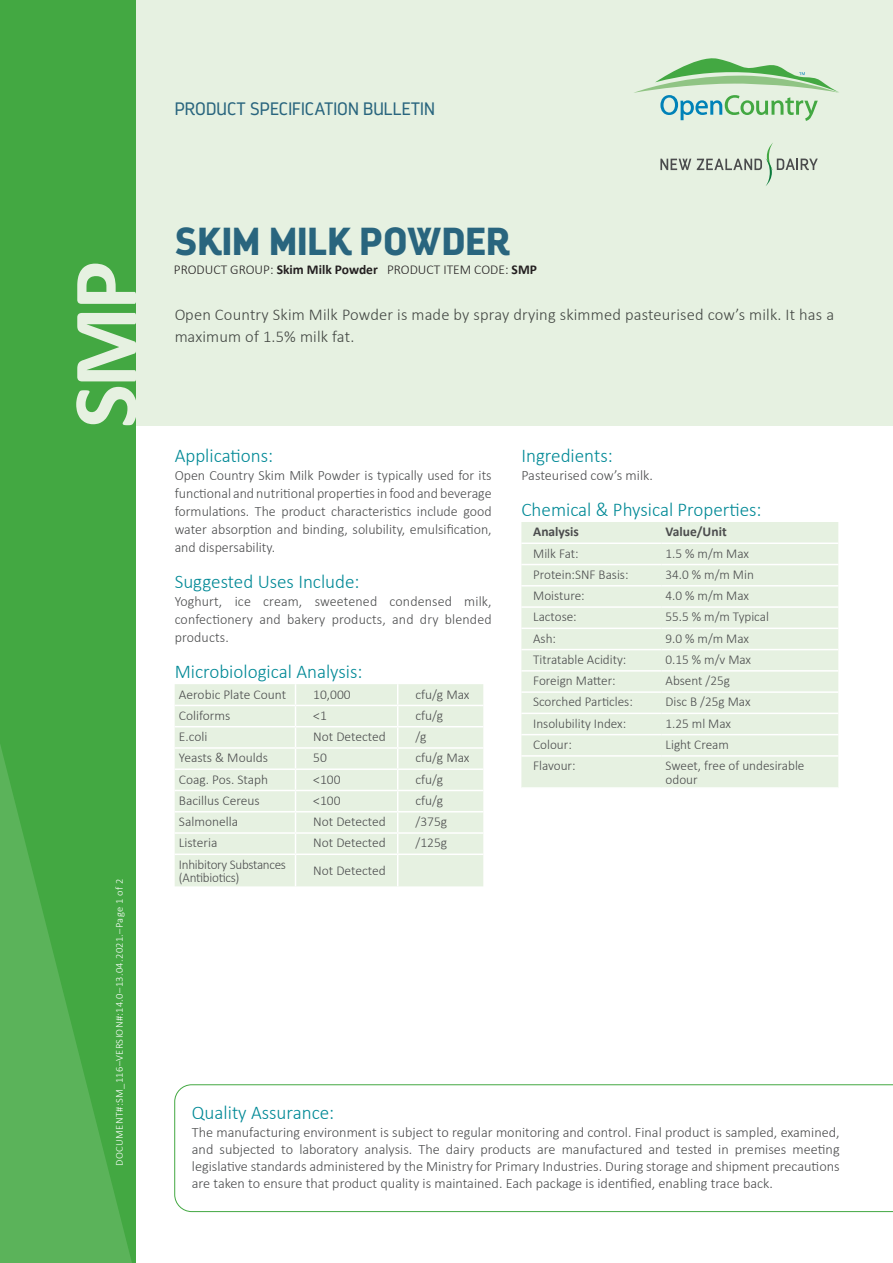
<style>
.page{position:relative;width:893px;height:1263px;background:#fff}
.page>*{position:absolute;margin:0;border:0;box-sizing:border-box;transform-origin:0 0}
.t1{font:700 93px "Calibri";color:#e6f1e1}
.t2{font:900 39px "Darwin";color:#29657e}
.t3{font:300 19.5px "Calibri";color:#008996}
.t4{font:300 18px "Darwin";letter-spacing:.005em;color:#29657e}
.t5{font:300 16.5px/22.5px "Calibri";letter-spacing:.01em;color:#4b4c4d}
.t6{font:300 14.25px/18px "Calibri";color:#4b4c4d;text-align:justify}
.t7{font:300 13.5px/13.5px "Calibri";color:#4b4c4d}
.t8{font:300 13.5px "Calibri";color:#231f20}
.t9{font:300 13.5px/13.5px "Calibri";letter-spacing:-.02em;color:#4b4c4d}
.t10{font:700 13.5px "Calibri";color:#4b4c4d}
.t11{font:300 10.5px "Calibri";letter-spacing:.03em;color:#fff}
.s1{font-weight:700}
</style>
<div class="page">
<svg style="left:174px;top:1084px;width:719px;height:128px"></svg>
<div style="left:0;top:0;width:893px;height:426px;background:#e6f1e1"></div>
<div style="left:0;top:0;width:135px;height:1263px;background:#43a842"></div>
<svg style="left:0;top:745px;width:132px;height:518px;fill:#54b053"></svg>
<svg style="left:660px;top:159px;width:31px;height:11px"></svg>
<svg style="left:697px;top:143px;width:121px;height:43px"></svg>
<svg style="left:634px;top:58px;width:205px;height:63px"></svg>
<div style="left:175px;top:684px;width:308px;height:202px;background:#e6f1e1"></div>
<hr style="left:175px;top:705px;width:121px;height:1px;background:#fff">
<hr style="left:296px;top:705px;width:102px;height:1px;background:#fff">
<hr style="left:398px;top:705px;width:85px;height:1px;background:#fff">
<hr style="left:175px;top:726px;width:121px;height:1px;background:#fff">
<hr style="left:296px;top:726px;width:102px;height:1px;background:#fff">
<hr style="left:398px;top:726px;width:85px;height:1px;background:#fff">
<hr style="left:175px;top:747px;width:121px;height:2px;background:#fff">
<hr style="left:296px;top:747px;width:102px;height:2px;background:#fff">
<hr style="left:398px;top:747px;width:85px;height:2px;background:#fff">
<hr style="left:175px;top:768px;width:121px;height:2px;background:#fff">
<hr style="left:296px;top:768px;width:102px;height:2px;background:#fff">
<hr style="left:398px;top:768px;width:85px;height:2px;background:#fff">
<hr style="left:175px;top:790px;width:121px;height:1px;background:#fff">
<hr style="left:296px;top:790px;width:102px;height:1px;background:#fff">
<hr style="left:398px;top:790px;width:85px;height:1px;background:#fff">
<hr style="left:175px;top:811px;width:121px;height:1px;background:#fff">
<hr style="left:296px;top:811px;width:102px;height:1px;background:#fff">
<hr style="left:398px;top:811px;width:85px;height:1px;background:#fff">
<hr style="left:175px;top:832px;width:121px;height:2px;background:#fff">
<hr style="left:296px;top:832px;width:102px;height:2px;background:#fff">
<svg style="left:295px;top:684px;width:1px;height:169px"></svg>
<hr style="left:398px;top:832px;width:85px;height:2px;background:#fff">
<svg style="left:397px;top:684px;width:1px;height:169px"></svg>
<hr style="left:175px;top:853px;width:121px;height:2px;background:#fff">
<hr style="left:296px;top:853px;width:102px;height:2px;background:#fff">
<hr style="left:295px;top:855px;width:1px;height:31px;background:#fff">
<hr style="left:398px;top:853px;width:85px;height:2px;background:#fff">
<hr style="left:397px;top:855px;width:1px;height:31px;background:#fff">
<div style="left:521px;top:522px;width:317px;height:265px;background:#e6f1e1"></div>
<hr style="left:521px;top:542px;width:140px;height:2px;background:#fff">
<hr style="left:661px;top:542px;width:177px;height:2px;background:#fff">
<hr style="left:521px;top:564px;width:140px;height:1px;background:#fff">
<hr style="left:661px;top:564px;width:177px;height:1px;background:#fff">
<hr style="left:521px;top:585px;width:140px;height:1px;background:#fff">
<hr style="left:661px;top:585px;width:177px;height:1px;background:#fff">
<hr style="left:521px;top:606px;width:140px;height:2px;background:#fff">
<hr style="left:661px;top:606px;width:177px;height:2px;background:#fff">
<hr style="left:521px;top:627px;width:140px;height:2px;background:#fff">
<hr style="left:661px;top:627px;width:177px;height:2px;background:#fff">
<hr style="left:521px;top:649px;width:140px;height:1px;background:#fff">
<hr style="left:661px;top:649px;width:177px;height:1px;background:#fff">
<hr style="left:521px;top:670px;width:140px;height:2px;background:#fff">
<hr style="left:661px;top:670px;width:177px;height:2px;background:#fff">
<hr style="left:521px;top:691px;width:140px;height:2px;background:#fff">
<hr style="left:661px;top:691px;width:177px;height:2px;background:#fff">
<hr style="left:521px;top:713px;width:140px;height:1px;background:#fff">
<hr style="left:661px;top:713px;width:177px;height:1px;background:#fff">
<hr style="left:521px;top:734px;width:140px;height:1px;background:#fff">
<hr style="left:661px;top:734px;width:177px;height:1px;background:#fff">
<hr style="left:521px;top:755px;width:140px;height:2px;background:#fff">
<hr style="left:661px;top:755px;width:177px;height:2px;background:#fff">
<p class="t4" style="left:175px;top:98px;width:262px">PRODUCT SPECIFICATION BULLETIN</p>
<p class="t1" style="left:46px;top:428px;width:169px;rotate:-90deg">SMP</p>
<p class="t11" style="left:113px;top:1165px;width:289px;rotate:-90deg">DOCUMENT#:SM_116–VERSION#:14.0–13.04.2021.–Page 1 of 2</p>
<p class="t2" style="left:174px;top:217px;width:337px">SKIM MILK POWDER</p>
<p class="t8" style="left:174px;top:261px;width:365px">PRODUCT GROUP: <span class="s1">Skim Milk Powder</span> PRODUCT ITEM CODE: <span class="s1">SMP</span></p>
<p class="t5" style="left:174px;top:302px;width:661px">Open Country Skim Milk Powder is made by spray drying skimmed pasteurised cow’s milk. It has a maximum of 1.5% milk fat.</p>
<p class="t3" style="left:175px;top:443px;width:100px">Applications:</p>
<p class="t6" style="left:175px;top:465px;width:318px">Open Country Skim Milk Powder is typically used for its functional and nutritional properties in food and beverage formulations. The product characteristics include good water absorption and binding, solubility, emulsification, and dispersability.</p>
<p class="t3" style="left:175px;top:569px;width:186px">Suggested Uses Include:</p>
<p class="t6" style="left:175px;top:592px;width:318px">Yoghurt, ice cream, sweetened condensed milk, confectionery and bakery products, and dry blended products.</p>
<p class="t3" style="left:175px;top:660px;width:189px">Microbiological Analysis:</p>
<p class="t7" style="left:179px;top:687px;width:109px">Aerobic Plate Count</p>
<p class="t7" style="left:313px;top:687px;width:39px">10,000</p>
<p class="t7" style="left:415px;top:687px;width:56px">cfu/g Max</p>
<p class="t7" style="left:179px;top:708px;width:53px">Coliforms</p>
<p class="t7" style="left:313px;top:708px;width:15px">&lt;1</p>
<p class="t7" style="left:415px;top:708px;width:29px">cfu/g</p>
<p class="t7" style="left:179px;top:729px;width:30px">E.coli</p>
<p class="t7" style="left:313px;top:729px;width:74px">Not Detected</p>
<p class="t7" style="left:415px;top:729px;width:13px">/g</p>
<p class="t7" style="left:179px;top:750px;width:91px">Yeasts &amp; Moulds</p>
<p class="t7" style="left:313px;top:750px;width:15px">50</p>
<p class="t7" style="left:415px;top:750px;width:56px">cfu/g Max</p>
<p class="t7" style="left:179px;top:772px;width:91px">Coag. Pos. Staph</p>
<p class="t7" style="left:313px;top:772px;width:29px">&lt;100</p>
<p class="t7" style="left:415px;top:772px;width:29px">cfu/g</p>
<p class="t7" style="left:179px;top:793px;width:82px">Bacillus Cereus</p>
<p class="t7" style="left:313px;top:793px;width:29px">&lt;100</p>
<p class="t7" style="left:415px;top:793px;width:29px">cfu/g</p>
<p class="t7" style="left:179px;top:814px;width:61px">Salmonella</p>
<p class="t7" style="left:313px;top:814px;width:74px">Not Detected</p>
<p class="t7" style="left:415px;top:814px;width:33px">/375g</p>
<p class="t7" style="left:179px;top:835px;width:40px">Listeria</p>
<p class="t7" style="left:313px;top:835px;width:74px">Not Detected</p>
<p class="t7" style="left:415px;top:835px;width:33px">/125g</p>
<p class="t9" style="left:179px;top:857px;width:109px">Inhibitory Substances (Antibiotics)</p>
<p class="t7" style="left:313px;top:863px;width:74px">Not Detected</p>
<p class="t3" style="left:521px;top:443px;width:93px">Ingredients:</p>
<p class="t6" style="left:521px;top:465px;width:133px">Pasteurised cow’s milk.</p>
<p class="t3" style="left:521px;top:497px;width:242px">Chemical &amp; Physical Properties:</p>
<p class="t10" style="left:533px;top:523px;width:47px">Analysis</p>
<p class="t10" style="left:666px;top:523px;width:63px">Value/Unit</p>
<p class="t7" style="left:533px;top:546px;width:47px">Milk Fat:</p>
<p class="t7" style="left:666px;top:546px;width:85px">1.5 % m/m Max</p>
<p class="t7" style="left:533px;top:567px;width:97px">Protein:SNF Basis:</p>
<p class="t7" style="left:666px;top:567px;width:90px">34.0 % m/m Min</p>
<p class="t7" style="left:533px;top:588px;width:53px">Moisture:</p>
<p class="t7" style="left:666px;top:588px;width:85px">4.0 % m/m Max</p>
<p class="t7" style="left:533px;top:609px;width:45px">Lactose:</p>
<p class="t7" style="left:666px;top:609px;width:105px">55.5 % m/m Typical</p>
<p class="t7" style="left:533px;top:631px;width:24px">Ash:</p>
<p class="t7" style="left:666px;top:631px;width:85px">9.0 % m/m Max</p>
<p class="t7" style="left:533px;top:652px;width:95px">Titratable Acidity:</p>
<p class="t7" style="left:666px;top:652px;width:87px">0.15 % m/v Max</p>
<p class="t7" style="left:533px;top:673px;width:84px">Foreign Matter:</p>
<p class="t7" style="left:666px;top:673px;width:66px">Absent /25g</p>
<p class="t7" style="left:533px;top:695px;width:101px">Scorched Particles:</p>
<p class="t7" style="left:666px;top:695px;width:86px">Disc B /25g Max</p>
<p class="t7" style="left:533px;top:716px;width:95px">Insolubility Index:</p>
<p class="t7" style="left:666px;top:716px;width:67px">1.25 ml Max</p>
<p class="t7" style="left:533px;top:737px;width:40px">Colour:</p>
<p class="t7" style="left:666px;top:737px;width:65px">Light Cream</p>
<p class="t7" style="left:533px;top:758px;width:44px">Flavour:</p>
<p class="t7" style="left:666px;top:758px;width:140px">Sweet, free of undesirable odour</p>
<h3 class="t3" style="left:192px;top:1101px;width:144px">Quality Assurance:</h3>
<p class="t6" style="left:192px;top:1122px;width:649px;line-height:17.1px">The manufacturing environment is subject to regular monitoring and control. Final product is sampled, examined, and subjected to laboratory analysis. The dairy products are manufactured and tested in premises meeting legislative standards administered by the Ministry for Primary Industries. During storage and shipment precautions are taken to ensure that product quality is maintained. Each package is identified, enabling trace back.</p>
</div>
